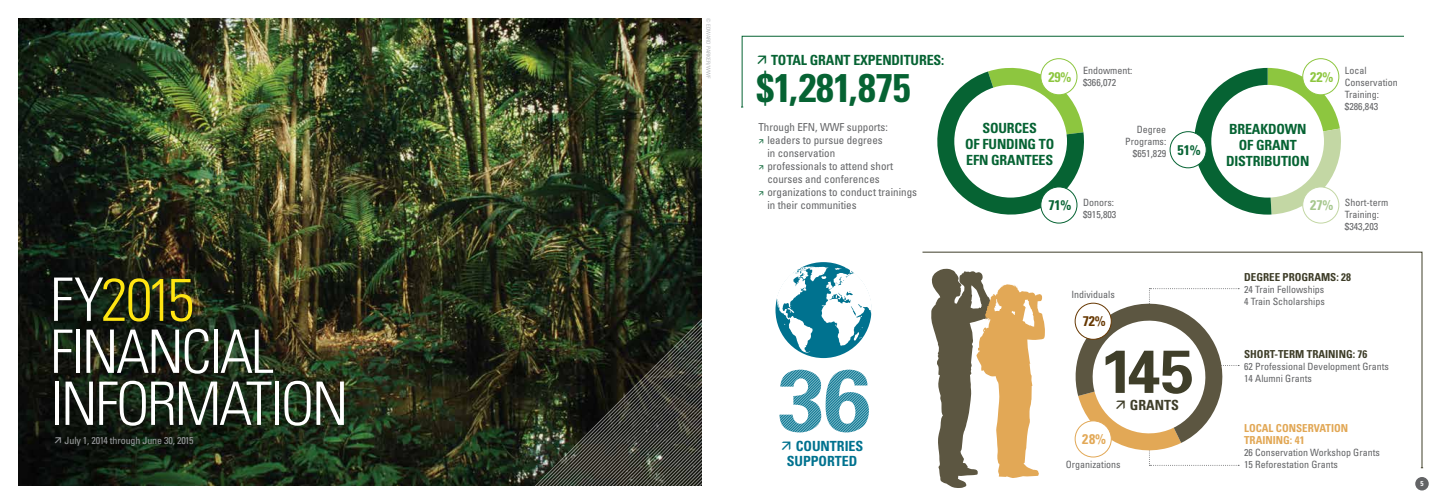
<style>
.page{position:relative;width:1440px;height:504px;background:#fff}
.page>*{position:absolute;margin:0;border:0;box-sizing:border-box;transform-origin:0 0}
.t1{font:700 87px "Univers";color:#00728f}
.t2{font:700 61px "Univers";color:#3f3e29}
.t3{font:300 condensed 60px/52px "Univers";letter-spacing:-.04em;color:#fff}
.t4{font:700 condensed 40px "Univers";letter-spacing:-.01em;color:#066333}
.t5{font:700 condensed 14px/16px "Univers";letter-spacing:-.01em;color:#066333;text-align:center}
.t6{font:700 condensed 14px/14.5px "Univers";color:#00728f}
.t7{font:700 condensed 14px "Univers";color:#3f3e29}
.t8{font:700 condensed 14px "Univers";color:#8dc63f}
.t9{font:700 condensed 14px "Univers";color:#663700}
.t10{font:700 condensed 14px "Univers";color:#e2a856}
.t11{font:700 condensed 14px "Univers";color:#a6c78e}
.t12{font:condensed 11px/13px "Univers";color:#636466}
.t13{font:700 condensed 11px "Univers";color:#3f3e29}
.t14{font:700 condensed 11px/12px "Univers";color:#e2a856}
.t15{font:condensed 10px/12px "Univers";color:#636466}
.t16{font:condensed 10px "Univers";letter-spacing:-.01em;color:#9d9fa2}
.t17{font:700 condensed 7px "Univers";color:#fff}
.t18{font:condensed 5.5px "Univers";letter-spacing:.01em;color:#b1b4b6}
.s1{color:#ffe512}
</style>
<div class="page">
<svg style="left:1194px;top:108px;width:147px;height:107px"></svg>
<img style="left:18px;top:18px;width:684px;height:468px">
<svg style="left:742px;top:36px;width:662px;height:72px"></svg>
<svg style="left:928px;top:64px;width:160px;height:159px"></svg>
<div style="left:954px;top:85px;width:113px;height:113px;background:#fff;border-radius:50%"></div>
<div style="left:1211px;top:85px;width:113px;height:113px;background:#fff;border-radius:50%"></div>
<div style="left:776px;top:262px;width:95px;height:96px;background:#00728f;border-radius:50%"></div>
<svg style="left:777px;top:267px;width:95px;height:86px"></svg>
<svg style="left:922px;top:252px;width:500px;height:216px"></svg>
<div style="left:1041px;top:187px;width:36px;height:36px;background:#fff;border-radius:50%"></div>
<div style="left:1041px;top:187px;width:36px;height:36px;border:1px solid #066333;border-radius:50%"></div>
<div style="left:1170px;top:132px;width:36px;height:36px;background:#fff;border-radius:50%"></div>
<div style="left:1170px;top:131px;width:36px;height:37px;border:1px solid #066333;border-radius:50%"></div>
<div style="left:1041px;top:59px;width:36px;height:36px;background:#fff;border-radius:50%"></div>
<div style="left:1041px;top:58px;width:36px;height:37px;border:1px solid #8dc63f;border-radius:50%"></div>
<div style="left:1303px;top:59px;width:36px;height:36px;background:#fff;border-radius:50%"></div>
<div style="left:1302px;top:58px;width:37px;height:37px;border:1px solid #8dc63f;border-radius:50%"></div>
<div style="left:1303px;top:187px;width:36px;height:36px;background:#fff;border-radius:50%"></div>
<div style="left:1302px;top:187px;width:37px;height:36px;border:1px solid #c3d7a4;border-radius:50%"></div>
<svg style="left:522px;top:308px;width:180px;height:178px;background:#303328"></svg>
<div style="left:1415px;top:477px;width:14px;height:13px;background:#636466;border-radius:50%"></div>
<svg style="left:931px;top:268px;width:114px;height:220px"></svg>
<svg style="left:1069px;top:288px;width:170px;height:178px"></svg>
<svg style="left:758px;top:55px;width:8px;height:9px"></svg>
<svg style="left:55px;top:437px;width:6px;height:6px"></svg>
<h3 class="t3" style="left:50px;top:273px;width:300px">FY<span class="s1">2015<br></span>FINANCIAL<br>INFORMATION</h3>
<p class="t16" style="left:65px;top:434px;width:130px">July 1, 2014 through June 30, 2015</p>
<p class="t18" style="left:712px;top:18px;width:62px;rotate:90deg">© EDWARD PARKER/WWF</p>
<h3 class="t5" style="left:771px;top:52px;width:175px">TOTAL GRANT EXPENDITURES:</h3>
<h3 class="t4" style="left:756px;top:63px;width:156px">$1,281,875</h3>
<p class="t12" style="left:767px;top:120px;width:151px;text-indent:-9px">Through EFN, WWF supports: leaders to pursue degrees<br>in conservation<br>professionals to attend short courses and conferences organizations to conduct trainings in their communities</p>
<h1 class="t1" style="left:778px;top:344px;width:95px">36</h1>
<h3 class="t6" style="left:787px;top:439px;width:78px;text-indent:9px">COUNTRIES<br>SUPPORTED</h3>
<p class="t15" style="left:1083px;top:64px;width:51px">Endowment: $366,072</p>
<p class="t15" style="left:1345px;top:64px;width:54px">Local<br>Conservation<br>Training: $286,843</p>
<h3 class="t8" style="left:1048px;top:68px;width:25px">29%</h3>
<h3 class="t8" style="left:1310px;top:68px;width:25px">22%</h3>
<h3 class="t5" style="left:965px;top:120px;width:91px">SOURCES<br>OF FUNDING TO<br>EFN GRANTEES</h3>
<h3 class="t5" style="left:1226px;top:121px;width:85px">BREAKDOWN<br>OF GRANT<br>DISTRIBUTION</h3>
<p class="t15" style="left:1125px;top:124px;width:43px;text-align:right">Degree<br>Programs: $651,829</p>
<h3 class="t5" style="left:1178px;top:142px;width:25px">51%</h3>
<h3 class="t5" style="left:1048px;top:197px;width:25px">71%</h3>
<p class="t15" style="left:1345px;top:196px;width:45px">Short-term<br>Training: $343,203</p>
<p class="t15" style="left:1083px;top:196px;width:35px">Donors: $915,803</p>
<h3 class="t11" style="left:1310px;top:196px;width:25px">27%</h3>
<p class="t15" style="left:1072px;top:289px;width:45px">Individuals</p>
<h3 class="t9" style="left:1083px;top:313px;width:25px">72%</h3>
<h2 class="t2" style="left:1100px;top:332px;width:96px">145</h2>
<h3 class="t7" style="left:1130px;top:397px;width:51px">GRANTS</h3>
<h3 class="t10" style="left:1082px;top:430px;width:25px">28%</h3>
<p class="t15" style="left:1066px;top:459px;width:56px">Organizations</p>
<p class="t13" style="left:1244px;top:270px;width:108px">DEGREE PROGRAMS: 28</p>
<p class="t15" style="left:1244px;top:283px;width:82px">24 Train Fellowships<br>4 Train Scholarships</p>
<p class="t13" style="left:1244px;top:347px;width:125px">SHORT-TERM TRAINING: 76</p>
<p class="t15" style="left:1244px;top:360px;width:146px">62 Professional Development Grants<br>14 Alumni Grants</p>
<p class="t14" style="left:1244px;top:422px;width:106px">LOCAL CONSERVATION<br>TRAINING: 41</p>
<p class="t15" style="left:1244px;top:447px;width:137px">26 Conservation Workshop Grants<br>15 Reforestation Grants</p>
<p class="t17" style="left:1420px;top:480px;width:5px">5</p>
</div>
